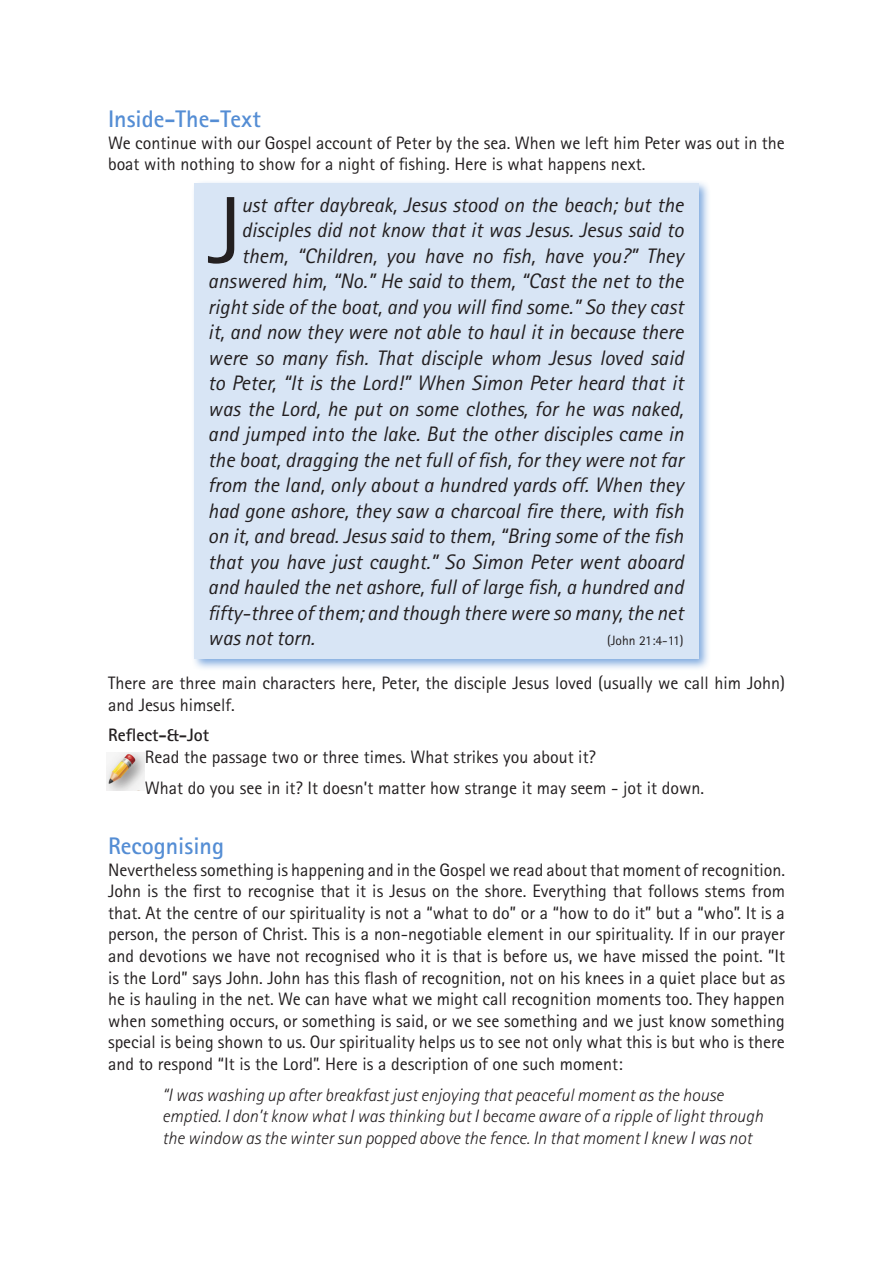
<style>
.page{position:relative;width:893px;height:1263px;background:#fff}
.page>*{position:absolute;margin:0;border:0;box-sizing:border-box;transform-origin:0 0}
.t1{font:94.95px "Rotis Sans Serif";color:#231f20}
.Heading_1___fb{font:700 24px "Rotis Sans Serif";color:#548dd4}
.Heading_1{font:700 24px "Rotis Sans Serif";color:#548dd4}
.t2{font:italic 21px "Rotis Sans Serif";color:#231f20}
.Body{font:18px/21.6px "Rotis Sans Serif";color:#231f20}
.Psalm_copy{font:italic 300 18px/21.6px "Rotis Sans Serif";color:#231f20}
.Heading_2{font:700 18px "Rotis Sans Serif";color:#231f20}
.t3{font:13.5px "Rotis Sans Serif";color:#231f20}
</style>
<div class="page">
<div style="left:191px;top:179px;width:520px;height:492px;background:#548dd4;opacity:.75"></div>
<div style="left:194px;top:183px;width:504px;height:476px;background:#d8e5f5"></div>
<img style="left:106px;top:752px;width:39px;height:38px">
<p class="Heading_1___fb" style="left:108px;top:104px;width:154px">Inside-The-Text</p>
<p class="Body" style="left:108px;top:132px;width:678px">We continue with our Gospel account of Peter by the sea. When we left him Peter was out in the boat with nothing to show for a night of fishing. Here is what happens next.</p>
<p class="t1" style="left:208px;top:174px;width:35px">J</p>
<p class="t2" style="left:241px;top:192px;width:444px">ust after daybreak, Jesus stood on the beach; but the</p>
<p class="t2" style="left:241px;top:218px;width:444px">disciples did not know that it was Jesus. Jesus said to</p>
<p class="t2" style="left:241px;top:243px;width:444px">them, “Children, you have no fish, have you?” They</p>
<p class="t2" style="left:208px;top:269px;width:477px">answered him, “No.” He said to them, “Cast the net to the</p>
<p class="t2" style="left:208px;top:294px;width:477px">right side of the boat, and you will find some.” So they cast</p>
<p class="t2" style="left:208px;top:320px;width:477px">it, and now they were not able to haul it in because there</p>
<p class="t2" style="left:208px;top:345px;width:477px">were so many fish. That disciple whom Jesus loved said</p>
<p class="t2" style="left:208px;top:371px;width:477px">to Peter, “It is the Lord!” When Simon Peter heard that it</p>
<p class="t2" style="left:208px;top:396px;width:477px">was the Lord, he put on some clothes, for he was naked,</p>
<p class="t2" style="left:208px;top:422px;width:477px">and jumped into the lake. But the other disciples came in</p>
<p class="t2" style="left:208px;top:447px;width:477px">the boat, dragging the net full of fish, for they were not far</p>
<p class="t2" style="left:208px;top:473px;width:477px">from the land, only about a hundred yards off. When they</p>
<p class="t2" style="left:208px;top:498px;width:477px">had gone ashore, they saw a charcoal fire there, with fish</p>
<p class="t2" style="left:208px;top:523px;width:477px">on it, and bread. Jesus said to them, “Bring some of the fish</p>
<p class="t2" style="left:208px;top:549px;width:477px">that you have just caught.” So Simon Peter went aboard</p>
<p class="t2" style="left:208px;top:574px;width:477px">and hauled the net ashore, full of large fish, a hundred and</p>
<p class="t2" style="left:208px;top:600px;width:477px">fifty-three of them; and though there were so many, the net</p>
<p class="t2" style="left:208px;top:625px;width:108px">was not torn.</p>
<p class="t3" style="left:607px;top:633px;width:78px">(John 21:4-11)</p>
<p class="Body" style="left:108px;top:672px;width:679px">There are three main characters here, Peter, the disciple Jesus loved (usually we call him John) and Jesus himself.</p>
<p class="Heading_2" style="left:108px;top:724px;width:102px">Reflect-&amp;-Jot</p>
<p class="Body" style="left:145px;top:746px;width:453px">Read the passage two or three times. What strikes you about it?</p>
<p class="Body" style="left:145px;top:777px;width:561px">What do you see in it? It doesn’t matter how strange it may seem - jot it down.</p>
<p class="Heading_1" style="left:108px;top:831px;width:117px">Recognising</p>
<p class="Body" style="left:108px;top:858px;width:679px;text-align:justify">Nevertheless something is happening and in the Gospel we read about that moment of recognition.<br>John is the first to recognise that it is Jesus on the shore. Everything that follows stems from that. At the centre of our spirituality is not a “what to do” or a “how to do it” but a “who”. It is a person, the person of Christ. This is a non-negotiable element in our spirituality. If in our prayer and devotions we have not recognised who it is that is before us, we have missed the point. ”It is the Lord” says John. John has this flash of recognition, not on his knees in a quiet place but as he is hauling in the net. We can have what we might call recognition moments too. They happen when something occurs, or something is said, or we see something and we just know something special is being shown to us. Our spirituality helps us to see not only what this is but who is there and to respond “It is the Lord”. Here is a description of one such moment:</p>
<p class="Psalm_copy" style="left:162px;top:1084px;width:603px">“I was washing up after breakfast just enjoying that peaceful moment as the house emptied. I don’t know what I was thinking but I became aware of a ripple of light through the window as the winter sun popped above the fence. In that moment I knew I was not</p>
</div>
